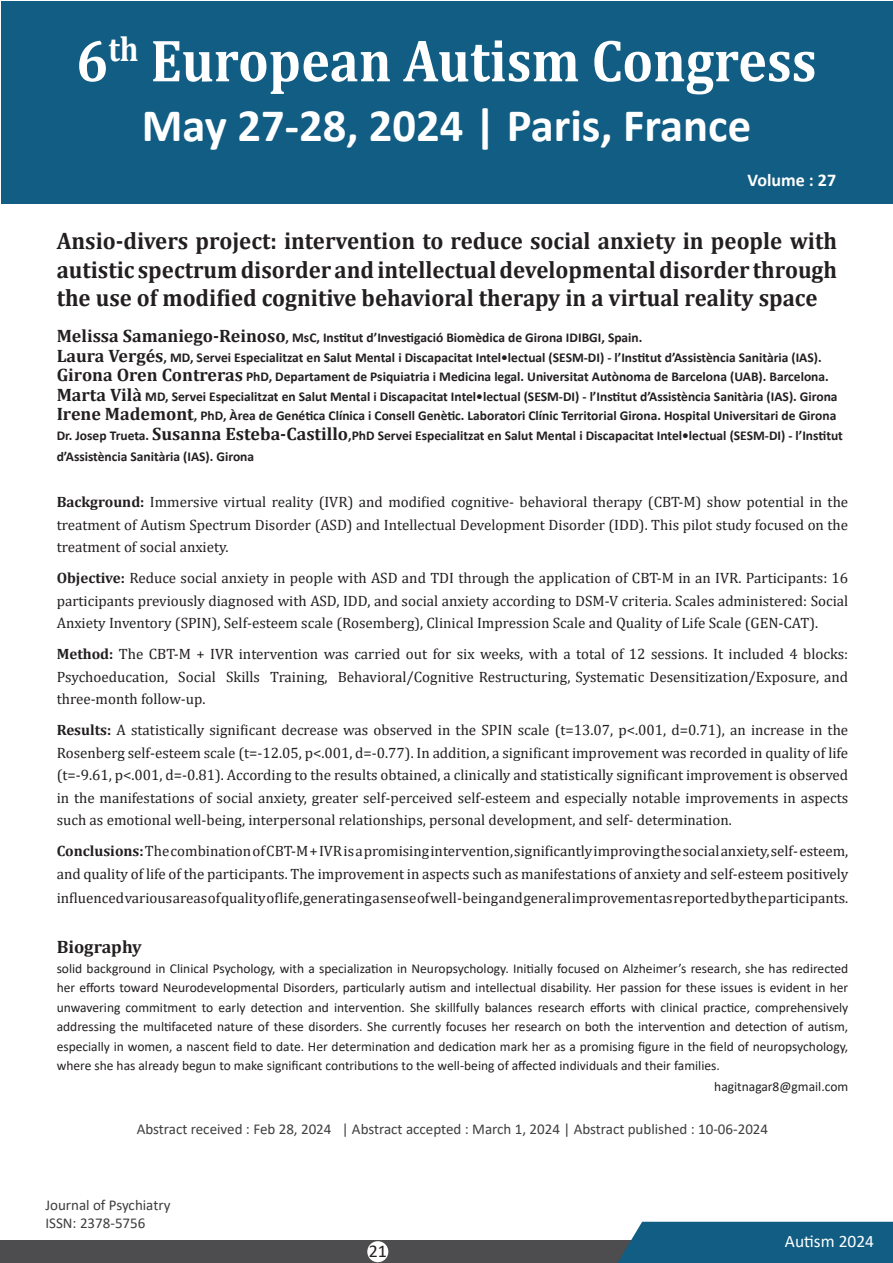
<style>
.page{position:relative;width:893px;height:1263px;background:#fff}
.page>*{position:absolute;margin:0;border:0;box-sizing:border-box;transform-origin:0 0}
.t1{font:700 60.15px "Cambria";color:#fff;scale:.9 1}
.t2{font:700 46.65px "Calibri";color:#fff}
.t3{font:700 24px/28.5px "Cambria";color:#231f20;text-align:justify;scale:.95 1}
.t4{font:700 18px "Calibri";color:#fff}
.t5{font:700 18px "Cambria";color:#231f20}
.t6{font:18px "Calibri";color:#231f20}
.t7{font:17.4px "Calibri";color:#fff}
.t8{font:15px/22.5px "Cambria";color:#231f20;text-align:justify}
.t9{font:15px/18px "Calibri";color:#3e3e3f}
.t10{font:13.5px/19.5px "Calibri";color:#231f20;text-align:justify}
.t11{font:700 13.5px/19.5px "Calibri";color:#231f20}
.s1{font-family:"Cambria";font-size:18px}
.s2{font-weight:700}
</style>
<div class="page">
<div style="left:1px;top:1px;width:891px;height:202px;background:#115d84"></div>
<div style="left:0;top:1240px;width:668px;height:23px;background:#4d4d4f"></div>
<div style="left:617px;top:1222px;width:276px;height:41px;background:#115d84"></div>
<div style="left:367px;top:1241px;width:21px;height:21px;background:#fff;border-radius:50%"></div>
<h1 class="t1" style="left:76px;top:18px;width:824px">6<sup>th</sup> European Autism Congress</h1>
<h2 class="t2" style="left:142px;top:93px;width:611px">May 27-28, 2024 | Paris, France</h2>
<p class="t4" style="left:748px;top:168px;width:90px">Volume : 27</p>
<p class="t3" style="left:57px;top:226px;width:823px">Ansio-divers project: intervention to reduce social anxiety in people with autistic spectrum disorder and intellectual developmental disorder through the use of modified cognitive behavioral therapy in a virtual reality space</p>
<p class="t11" style="left:57px;top:328px;width:587px"><span class="s1">Melissa Samaniego-Reinoso</span>, MsC, Institut d’Investigació Biomèdica de Girona IDIBGI, Spain.</p>
<p class="t11" style="left:57px;top:347px;width:774px"><span class="s1">Laura Vergés</span>, MD, Servei Especialitzat en Salut Mental i Discapacitat Intel•lectual (SESM-DI) - l’Institut d’Assistència Sanitària (IAS).<br><span class="s1">Girona Oren Contreras</span> PhD, Departament de Psiquiatria i Medicina legal. Universitat Autònoma de Barcelona (UAB). Barcelona.</p>
<p class="t11" style="left:57px;top:386px;width:782px"><span class="s1">Marta Vilà</span> MD, Servei Especialitzat en Salut Mental i Discapacitat Intel•lectual (SESM-DI) - l’Institut d’Assistència Sanitària (IAS). Girona</p>
<p class="t11" style="left:57px;top:406px;width:788px"><span class="s1">Irene Mademont</span>, PhD, Àrea de Genética Clínica i Consell Genètic. Laboratori Clínic Territorial Girona. Hospital Universitari de Girona<br>Dr. Josep Trueta. <span class="s1">Susanna Esteba-Castillo</span>,PhD Servei Especialitzat en Salut Mental i Discapacitat Intel•lectual (SESM-DI) - l’Institut</p>
<p class="t11" style="left:57px;top:446px;width:199px">d’Assistència Sanitària (IAS). Girona</p>
<p class="t8" style="left:57px;top:491px;width:793px"><span class="s2">Background:</span> Immersive virtual reality (IVR) and modified cognitive- behavioral therapy (CBT-M) show potential in the treatment of Autism Spectrum Disorder (ASD) and Intellectual Development Disorder (IDD). This pilot study focused on the treatment of social anxiety.</p>
<p class="t8" style="left:57px;top:567px;width:793px"><span class="s2">Objective:</span> Reduce social anxiety in people with ASD and TDI through the application of CBT-M in an IVR. Participants: 16 participants previously diagnosed with ASD, IDD, and social anxiety according to DSM-V criteria. Scales administered: Social Anxiety Inventory (SPIN), Self-esteem scale (Rosemberg), Clinical Impression Scale and Quality of Life Scale (GEN-CAT).</p>
<p class="t8" style="left:57px;top:643px;width:793px"><span class="s2">Method:</span> The CBT-M + IVR intervention was carried out for six weeks, with a total of 12 sessions. It included 4 blocks:<br>Psychoeducation, Social Skills Training, Behavioral/Cognitive Restructuring, Systematic Desensitization/Exposure, and three-month follow-up.</p>
<p class="t8" style="left:57px;top:719px;width:793px"><span class="s2">Results:</span> A statistically significant decrease was observed in the SPIN scale (t=13.07, p&lt;.001, d=0.71), an increase in the Rosenberg self-esteem scale (t=-12.05, p&lt;.001, d=-0.77). In addition, a significant improvement was recorded in quality of life (t=-9.61, p&lt;.001, d=-0.81). According to the results obtained, a clinically and statistically significant improvement is observed in the manifestations of social anxiety, greater self-perceived self-esteem and especially notable improvements in aspects such as emotional well-being, interpersonal relationships, personal development, and self- determination.</p>
<p class="t8" style="left:57px;top:840px;width:793px"><span class="s2">Conclusions:</span> The combination of CBT-M + IVR is a promising intervention, significantly improving the social anxiety, self- esteem, and quality of life of the participants. The improvement in aspects such as manifestations of anxiety and self-esteem positively</p>
<p class="t8" style="left:57px;top:886px;width:793px">influenced various areas of quality of life, generating a sense of well- being and general improvement as reported by the participants.</p>
<p class="t5" style="left:57px;top:934px;width:87px">Biography</p>
<p class="t10" style="left:57px;top:958px;width:793px">solid background in Clinical Psychology, with a specialization in Neuropsychology. Initially focused on Alzheimer’s research, she has redirected her efforts toward Neurodevelopmental Disorders, particularly autism and intellectual disability. Her passion for these issues is evident in her unwavering commitment to early detection and intervention. She skillfully balances research efforts with clinical practice, comprehensively addressing the multifaceted nature of these disorders. She currently focuses her research on both the intervention and detection of autism, especially in women, a nascent field to date. Her determination and dedication mark her as a promising figure in the field of neuropsychology, where she has already begun to make significant contributions to the well-being of affected individuals and their families.</p>
<p class="t10" style="left:714px;top:1077px;width:135px">hagitnagar8@gmail.com</p>
<p class="t9" style="left:137px;top:1119px;width:633px">Abstract received : Feb 28, 2024 | Abstract accepted : March 1, 2024 | Abstract published : 10-06-2024</p>
<p class="t9" style="left:45px;top:1196px;width:127px">Journal of Psychiatry<br>ISSN: 2378-5756</p>
<p class="t6" style="left:369px;top:1239px;width:20px">21</p>
<p class="t7" style="left:785px;top:1229px;width:91px">Autism 2024</p>
</div>
